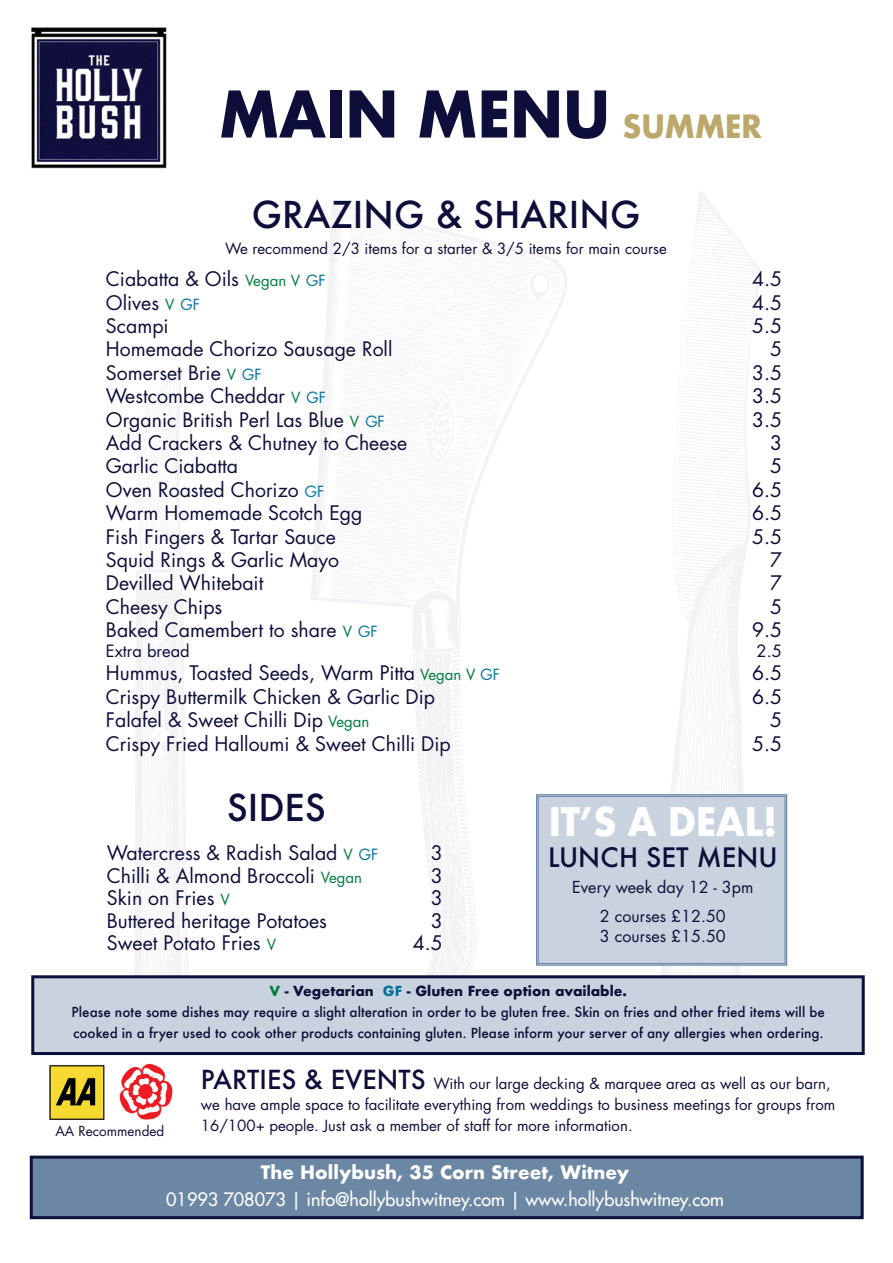
<style>
.page{position:relative;width:893px;height:1263px;background:#fff}
.page>*{position:absolute;margin:0;border:0;box-sizing:border-box;transform-origin:0 0}
.t1{font:700 62.4px "Futura";letter-spacing:-.02em;color:#0d0e39;scale:.95 1}
.t2{font:700 38.4px "Futura";letter-spacing:-.02em;color:#fff;scale:.95 1}
.t3{font:500 36px "Futura";color:#0d0e39}
.t4{font:500 25.95px "Futura";color:#0d0e39}
.t5{font:19.5px "Futura";color:#0d0e39}
.t6{font:18px "Futura";color:#fff}
.t7{font:700 18px "Futura";color:#fff}
.t8{font:16.5px "Futura";color:#0d0e39}
.t9{font:16.05px "Futura";color:#0d0e39}
.t10{font:15px/21px "Futura";color:#0d0e39}
.t11{font:500 13.5px/21px "Futura";color:#0d0e39;text-align:center}
.t12{font:13.5px "Futura";color:#0d0e39}
.s1{font-size:31.2px;color:#bca86a}
.s2{font-size:15px;color:#007b3c}
.s3{font-size:15px;color:#00719c}
.s4{font-weight:700;color:#007b3c}
.s5{font-weight:700}
.s6{font-weight:700;color:#00719c}
.s7{font-weight:500;font-size:25.5px}
</style>
<div class="page">
<svg style="left:311px;top:205px;width:256px;height:770px"></svg>
<svg style="left:135px;top:370px;width:53px;height:605px"></svg>
<svg style="left:661px;top:192px;width:100px;height:783px"></svg>
<div style="left:30px;top:1155px;width:834px;height:64px;background:#6c87a3;border:3px solid #0d0e39"></div>
<img style="left:31px;top:27px;width:136px;height:142px">
<div style="left:535px;top:793px;width:253px;height:173px;background:#c9d3df"></div>
<div style="left:538px;top:796px;width:247px;height:168px;border:1px solid #6c87a3"></div>
<img style="left:49px;top:1063px;width:124px;height:57px">
<div style="left:31px;top:975px;width:834px;height:80px;background:#c9d3df;border:3px solid #0d0e39"></div>
<p class="t1" style="left:218px;top:69px;width:574px">MAIN MENU <span class="s1">SUMMER</span></p>
<p class="t3" style="left:252px;top:190px;width:390px">GRAZING &amp; SHARING</p>
<p class="t5" style="left:106px;top:267px;width:221px">Ciabatta &amp; Oils <span class="s2">Vegan V</span> <span class="s3">GF</span></p>
<p class="t5" style="left:752px;top:267px;width:32px">4.5</p>
<p class="t5" style="left:106px;top:290px;width:96px">Olives <span class="s2">V</span> <span class="s3">GF</span></p>
<p class="t5" style="left:752px;top:290px;width:32px">4.5</p>
<p class="t5" style="left:106px;top:313px;width:64px">Scampi</p>
<p class="t5" style="left:752px;top:313px;width:32px">5.5</p>
<p class="t5" style="left:106px;top:337px;width:288px">Homemade Chorizo Sausage Roll</p>
<p class="t5" style="left:770px;top:337px;width:14px">5</p>
<p class="t5" style="left:106px;top:360px;width:157px">Somerset Brie <span class="s2">V</span> <span class="s3">GF</span></p>
<p class="t5" style="left:752px;top:360px;width:32px">3.5</p>
<p class="t5" style="left:106px;top:384px;width:222px">Westcombe Cheddar <span class="s2">V</span> <span class="s3">GF</span></p>
<p class="t5" style="left:752px;top:384px;width:32px">3.5</p>
<p class="t5" style="left:106px;top:407px;width:280px">Organic British Perl Las Blue <span class="s2">V</span> <span class="s3">GF</span></p>
<p class="t5" style="left:752px;top:407px;width:32px">3.5</p>
<p class="t5" style="left:106px;top:430px;width:303px">Add Crackers &amp; Chutney to Cheese</p>
<p class="t5" style="left:770px;top:430px;width:14px">3</p>
<p class="t5" style="left:106px;top:454px;width:134px">Garlic Ciabatta</p>
<p class="t5" style="left:770px;top:454px;width:14px">5</p>
<p class="t5" style="left:106px;top:477px;width:220px">Oven Roasted Chorizo <span class="s3">GF</span></p>
<p class="t5" style="left:752px;top:477px;width:32px">6.5</p>
<p class="t5" style="left:106px;top:501px;width:258px">Warm Homemade Scotch Egg</p>
<p class="t5" style="left:752px;top:501px;width:32px">6.5</p>
<p class="t5" style="left:106px;top:524px;width:231px">Fish Fingers &amp; Tartar Sauce</p>
<p class="t5" style="left:752px;top:524px;width:32px">5.5</p>
<p class="t5" style="left:106px;top:547px;width:235px">Squid Rings &amp; Garlic Mayo</p>
<p class="t5" style="left:770px;top:547px;width:14px">7</p>
<p class="t5" style="left:106px;top:571px;width:159px">Devilled Whitebait</p>
<p class="t5" style="left:770px;top:571px;width:14px">7</p>
<p class="t5" style="left:106px;top:594px;width:118px">Cheesy Chips</p>
<p class="t5" style="left:770px;top:594px;width:14px">5</p>
<p class="t5" style="left:106px;top:618px;width:273px">Baked Camembert to share <span class="s2">V</span> <span class="s3">GF</span></p>
<p class="t5" style="left:752px;top:618px;width:32px">9.5</p>
<p class="t8" style="left:106px;top:640px;width:85px">Extra bread</p>
<p class="t8" style="left:757px;top:640px;width:27px">2.5</p>
<p class="t5" style="left:106px;top:661px;width:396px">Hummus, Toasted Seeds, Warm Pitta <span class="s2">Vegan V</span> <span class="s3">GF</span></p>
<p class="t5" style="left:752px;top:661px;width:32px">6.5</p>
<p class="t5" style="left:106px;top:684px;width:331px">Crispy Buttermilk Chicken &amp; Garlic Dip</p>
<p class="t5" style="left:752px;top:684px;width:32px">6.5</p>
<p class="t5" style="left:106px;top:708px;width:265px">Falafel &amp; Sweet Chilli Dip <span class="s2">Vegan</span></p>
<p class="t5" style="left:770px;top:708px;width:14px">5</p>
<p class="t5" style="left:106px;top:731px;width:346px">Crispy Fried Halloumi &amp; Sweet Chilli Dip</p>
<p class="t5" style="left:752px;top:731px;width:32px">5.5</p>
<p class="t10" style="left:225px;top:238px;width:443px">We recommend 2/3 items for a starter &amp; 3/5 items for main course</p>
<p class="t3" style="left:227px;top:783px;width:101px">SIDES</p>
<p class="t5" style="left:107px;top:841px;width:273px">Watercress &amp; Radish Salad <span class="s2">V</span> <span class="s3">GF</span></p>
<p class="t5" style="left:431px;top:841px;width:14px">3</p>
<p class="t5" style="left:107px;top:863px;width:257px">Chilli &amp; Almond Broccoli <span class="s2">Vegan</span></p>
<p class="t5" style="left:431px;top:863px;width:14px">3</p>
<p class="t5" style="left:107px;top:886px;width:124px">Skin on Fries <span class="s2">V</span></p>
<p class="t5" style="left:431px;top:886px;width:14px">3</p>
<p class="t5" style="left:107px;top:908px;width:222px">Buttered heritage Potatoes</p>
<p class="t5" style="left:431px;top:908px;width:14px">3</p>
<p class="t5" style="left:107px;top:931px;width:171px">Sweet Potato Fries <span class="s2">V</span></p>
<p class="t5" style="left:413px;top:931px;width:32px">4.5</p>
<p class="t2" style="left:549px;top:793px;width:242px">IT’S A DEAL!</p>
<p class="t4" style="left:548px;top:839px;width:231px">LUNCH SET MENU</p>
<p class="t9" style="left:572px;top:877px;width:183px">Every week day 12 - 3pm</p>
<p class="t9" style="left:600px;top:906px;width:128px">2 courses £12.50</p>
<p class="t9" style="left:600px;top:925px;width:128px">3 courses £15.50</p>
<p class="t11" style="left:72px;top:980px;width:755px"><span class="s4">V</span> <span class="s5">- Vegetarian</span> <span class="s6">GF</span> <span class="s5">- Gluten Free option available.<br></span>Please note some dishes may require a slight alteration in order to be gluten free. Skin on fries and other fried items will be cooked in a fryer used to cook other products containing gluten. Please inform your server of any allergies when ordering.</p>
<p class="t10" style="left:201px;top:1073px;width:636px"><span class="s7">PARTIES &amp; EVENTS</span> With our large decking &amp; marquee area as well as our barn, we have ample space to facilitate everything from weddings to business meetings for groups from</p>
<p class="t12" style="left:55px;top:1122px;width:110px">AA Recommended</p>
<p class="t10" style="left:201px;top:1115px;width:433px">16/100+ people. Just ask a member of staff for more information.</p>
<p class="t7" style="left:261px;top:1159px;width:370px">The Hollybush, 35 Corn Street, Witney</p>
<p class="t6" style="left:166px;top:1188px;width:559px">01993 708073 | info@hollybushwitney.com | www.hollybushwitney.com</p>
</div>
